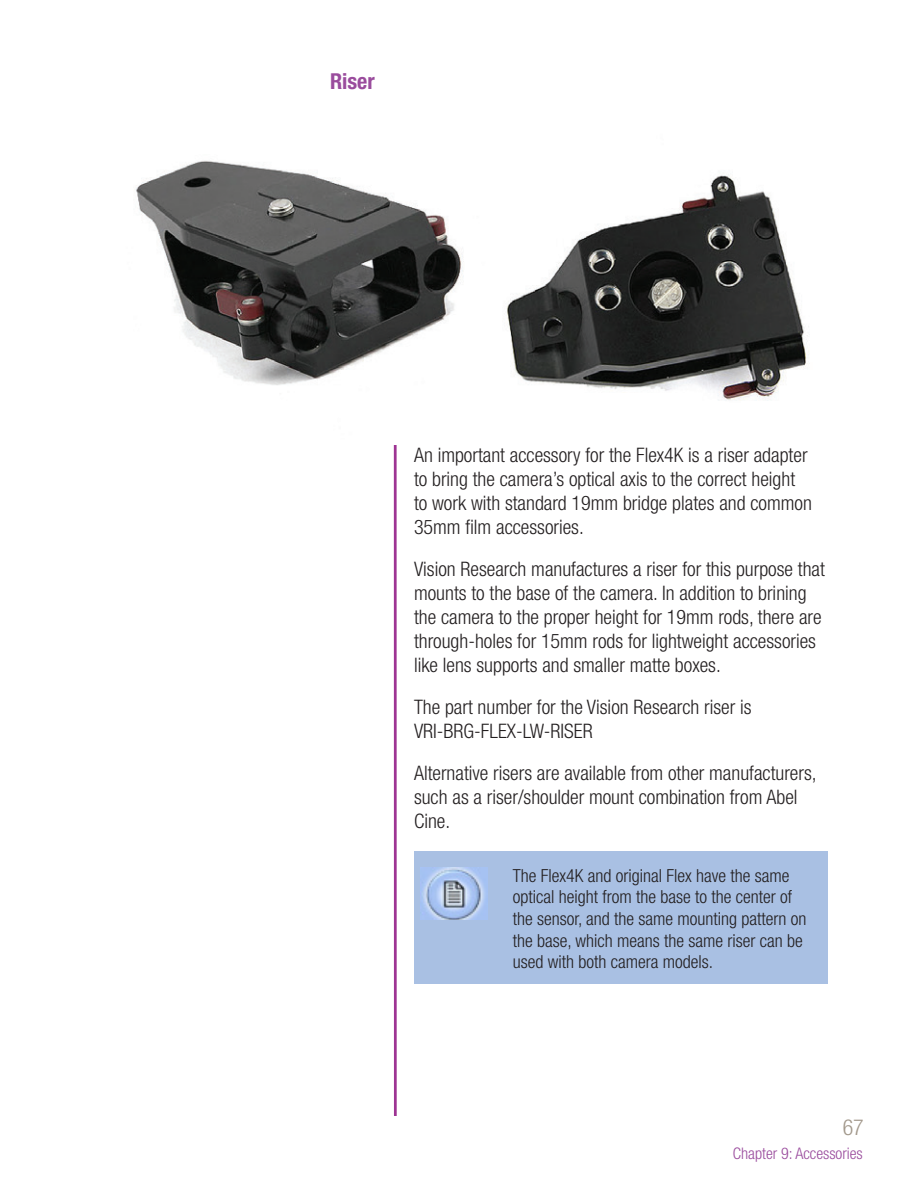
<style>
.page{position:relative;width:900px;height:1188px;background:#fff}
.page>*{position:absolute;margin:0;border:0;box-sizing:border-box;transform-origin:0 0}
.t1{font:700 condensed 22px "Helvetica Neue";color:#9a4c9d}
.t2{font:300 condensed 22px "Helvetica Neue";color:#a2988b}
.t3{font:300 condensed 20px/24px "Helvetica Neue";color:#231f20}
.t4{font:300 condensed 18px/21.6px "Helvetica Neue";color:#231f20}
.t5{font:300 condensed 16px "Helvetica Neue";color:#9a4c9d}
</style>
<div class="page">
<hr style="left:394px;top:72px;width:2px;height:1044px;background:#9e3493">
<hr style="left:395px;top:72px;width:2px;height:1044px;background:#9e3493">
<div style="left:415px;top:852px;width:413px;height:132px;background:#a9c0e3"></div>
<img style="left:421px;top:867px;width:66px;height:52px">
<div style="left:118px;top:67px;width:711px;height:377px;background:#fff"></div>
<img style="left:136px;top:160px;width:673px;height:241px">
<p class="t1" style="left:330px;top:68px;width:46px">Riser</p>
<p class="t3" style="left:414px;top:443px;width:399px">An important accessory for the Flex4K is a riser adapter to bring the camera’s optical axis to the correct height to work with standard 19mm bridge plates and common 35mm film accessories.</p>
<p class="t3" style="left:414px;top:557px;width:413px">Vision Research manufactures a riser for this purpose that mounts to the base of the camera. In addition to brining the camera to the proper height for 19mm rods, there are through-holes for 15mm rods for lightweight accessories like lens supports and smaller matte boxes.</p>
<p class="t3" style="left:414px;top:695px;width:339px">The part number for the Vision Research riser is<br>VRI-BRG-FLEX-LW-RISER</p>
<p class="t3" style="left:414px;top:761px;width:404px">Alternative risers are available from other manufacturers, such as a riser/shoulder mount combination from Abel<br>Cine.</p>
<p class="t4" style="left:513px;top:864px;width:295px">The Flex4K and original Flex have the same optical height from the base to the center of the sensor, and the same mounting pattern on the base, which means the same riser can be used with both camera models.</p>
<p class="t2" style="left:843px;top:1115px;width:23px">67</p>
<p class="t5" style="left:733px;top:1144px;width:132px">Chapter 9: Accessories</p>
</div>
